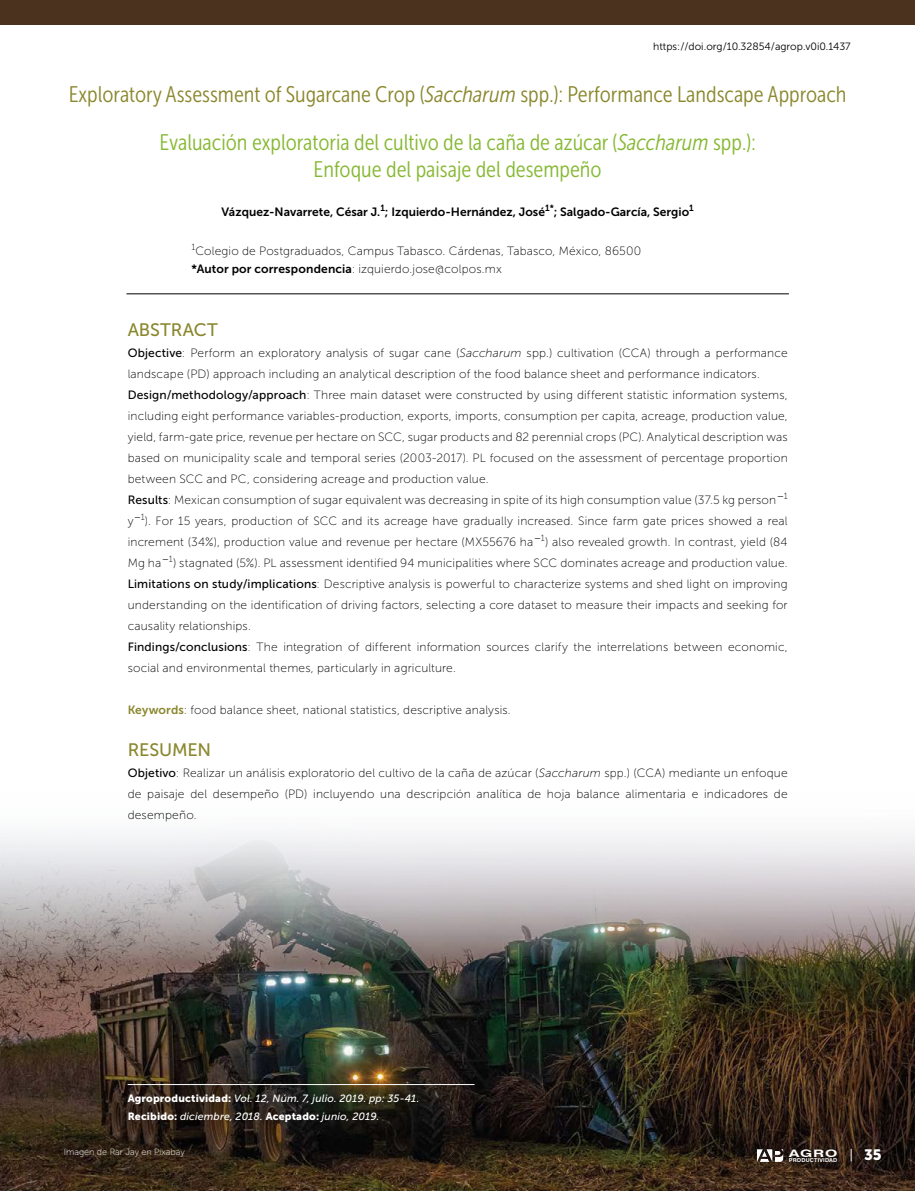
<style>
.page{position:relative;width:915px;height:1191px;background:#fff}
.page>*{position:absolute;margin:0;border:0;box-sizing:border-box;transform-origin:0 0}
.t1{font:22.5px/48px "Museo Sans Cond 300";color:#8a872d;text-align:center}
.t2{font:22.5px "Museo Sans Cond 300";color:#85b831}
.t3{font:18px "Museo Sans 500";letter-spacing:-.005em;color:#8a872d}
.t4{font:15px "Museo Sans 900";color:#fff}
.t5{font:12px/21px "Museo Sans 100";letter-spacing:.015em;color:#000}
.t6{font:12px "Museo Sans 700";color:#000}
.t7{font:italic 10.5px/18px "Museo Sans 500";letter-spacing:.015em;color:#fff}
.t8{font:10.5px "Museo Sans 300";color:#000}
.t9{font:700 10.35px "Swiss 721 BT";color:#fff;scale:1.52 1}
.t10{font:9px "Museo Sans 100";color:#fff}
.t11{font:9px "Museo Sans 100";color:#000}
.t12{font:9px "Museo Sans 700";color:#000}
.t13{font:700 5.4px "Swiss 721 BT";letter-spacing:.03em;color:#fff}
.s1{font-style:italic}
.s2{color:#85b831}
.s3{font-style:italic;color:#85b831}
.s4{font-family:"Museo Sans 700"}
.s5{font-family:"Museo Sans 500"}
.s6{font-family:"Museo Sans 700";color:#8a872d}
.s7{font-family:"Museo Sans 900";font-style:normal}
</style>
<div class="page">
<img style="left:0;top:834px;width:914px;height:357px">
<div style="left:0;top:0;width:914px;height:24px;background:#4a321f"></div>
<hr style="left:128px;top:1084px;width:346px;height:1px;background:#fff">
<hr style="left:126px;top:293px;width:662px;height:1px;background:#000">
<svg style="left:756px;top:1148px;width:27px;height:13px"></svg>
<svg style="left:850px;top:1148px;width:1px;height:13px"></svg>
<p class="t8" style="left:653px;top:41px;width:199px">https://doi.org/10.32854/agrop.v0i0.1437</p>
<h1 class="t1" style="left:69px;top:70px;width:778px">Exploratory Assessment of Sugarcane Crop (<span class="s1">Saccharum</span> spp.): Performance Landscape Approach<br><span class="s2">Evaluación exploratoria del cultivo de la caña de azúcar (</span><span class="s3">Saccharum</span> <span class="s2">spp.):</span></h1>
<h1 class="t2" style="left:313px;top:157px;width:289px">Enfoque del paisaje del desempeño</h1>
<p class="t6" style="left:221px;top:205px;width:325px">Vázquez-Navarrete, César J. ; Izquierdo-Hernández, José</p>
<p class="t12" style="left:380px;top:202px;width:6px">1</p>
<p class="t12" style="left:545px;top:202px;width:10px">1*</p>
<p class="t6" style="left:553px;top:205px;width:137px">; Salgado-García, Sergio</p>
<p class="t12" style="left:689px;top:202px;width:6px">1</p>
<p class="t11" style="left:191px;top:242px;width:5px">1</p>
<p class="t5" style="left:191px;top:242px;width:451px;line-height:18px;text-indent:4px">Colegio de Postgraduados, Campus Tabasco. Cárdenas, Tabasco, México, 86500 <span class="s4">*Autor por correspondencia</span>: izquierdo.jose@colpos.mx</p>
<h2 class="t3" style="left:128px;top:320px;width:92px">ABSTRACT</h2>
<p class="t5" style="left:128px;top:342px;width:661px"><span class="s5">Objective</span>: Perform an exploratory analysis of sugar cane (<span class="s1">Saccharum</span> spp.) cultivation (CCA) through a performance landscape (PD) approach including an analytical description of the food balance sheet and performance indicators.<br><span class="s5">Design/methodology/approach</span>: Three main dataset were constructed by using different statistic information systems, including eight performance variables-production, exports, imports, consumption per capita, acreage, production value, yield, farm-gate price, revenue per hectare on SCC, sugar products and 82 perennial crops (PC). Analytical description was based on municipality scale and temporal series (2003-2017). PL focused on the assessment of percentage proportion between SCC and PC, considering acreage and production value.<br><span class="s5">Results</span>: Mexican consumption of sugar equivalent was decreasing in spite of its high consumption value (37.5 kg person</p>
<p class="t11" style="left:783px;top:491px;width:5px">1</p>
<p class="t11" style="left:141px;top:512px;width:5px">1</p>
<p class="t5" style="left:128px;top:510px;width:661px;text-indent:17px">). For 15 years, production of SCC and its acreage have gradually increased. Since farm gate prices showed a real increment (34%), production value and revenue per hectare (MX55676 ha</p>
<p class="t5" style="left:128px;top:510px;width:7px">y</p>
<p class="t11" style="left:540px;top:533px;width:5px">1</p>
<p class="t5" style="left:545px;top:531px;width:244px">) also revealed growth. In contrast, yield (84</p>
<p class="t11" style="left:169px;top:554px;width:5px">1</p>
<p class="t5" style="left:128px;top:552px;width:661px;text-indent:45px">) stagnated (5%). PL assessment identified 94 municipalities where SCC dominates acreage and production value.<br><span class="s5">Limitations on study/implications</span>: Descriptive analysis is powerful to characterize systems and shed light on improving understanding on the identification of driving factors, selecting a core dataset to measure their impacts and seeking for causality relationships.<br><span class="s5">Findings/conclusions</span>: The integration of different information sources clarify the interrelations between economic, social and environmental themes, particularly in agriculture.</p>
<p class="t5" style="left:128px;top:699px;width:384px"><span class="s6">Keywords</span>: food balance sheet, national statistics, descriptive analysis.</p>
<h2 class="t3" style="left:128px;top:740px;width:85px">RESUMEN</h2>
<p class="t5" style="left:128px;top:762px;width:661px;text-align:justify"><span class="s5">Objetivo</span>: Realizar un análisis exploratorio del cultivo de la caña de azúcar (<span class="s1">Saccharum</span> spp.) (CCA) mediante un enfoque de paisaje del desempeño (PD) incluyendo una descripción analítica de hoja balance alimentaria e indicadores de desempeño.</p>
<p class="t5" style="left:128px;top:552px;width:35px">Mg ha</p>
<p class="t7" style="left:128px;top:1089px;width:293px"><span class="s7">Agroproductividad:</span> Vol. 12, Núm. 7, julio. 2019. pp: 35-41.<br><span class="s7">Recibido:</span> diciembre, 2018. <span class="s7">Aceptado:</span> junio, 2019.</p>
<p class="t10" style="left:64px;top:1147px;width:122px">Imagen de Rar Jay en Pixabay</p>
<p class="t9" style="left:788px;top:1146px;width:34px">AGRO</p>
<p class="t13" style="left:788px;top:1156px;width:50px">PRODUCTIVIDAD</p>
<p class="t4" style="left:863px;top:1146px;width:19px">35</p>
</div>
